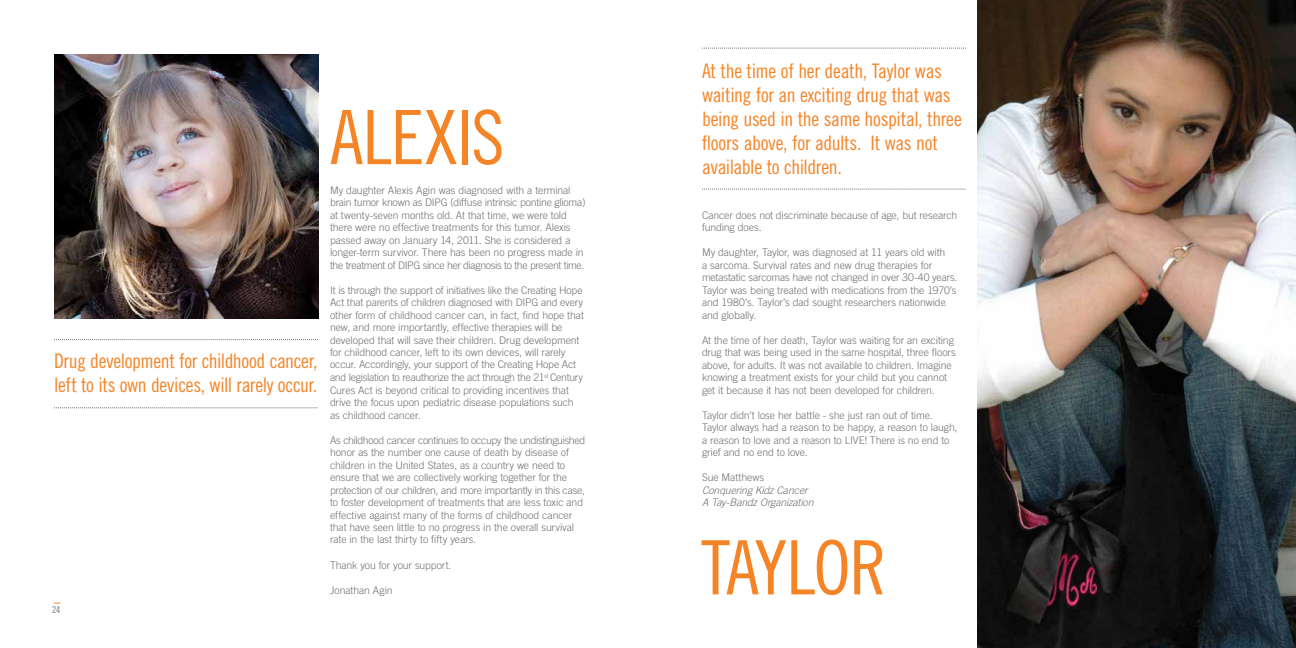
<style>
.page{position:relative;width:1296px;height:648px;background:#fff}
.page>*{position:absolute;margin:0;border:0;box-sizing:border-box;transform-origin:0 0}
.t1{font:75px "Trade Gothic Cond Eighteen";letter-spacing:-.02em;color:#f58427}
.t2{font:20px/24px "Trade Gothic Cond Eighteen";letter-spacing:-.02em;color:#f58427}
.t3{font:300 10.5px/12.5px "Trade Gothic";letter-spacing:-.01em;color:#717073}
.t4{font:italic 300 10.5px/12.5px "Trade Gothic";letter-spacing:-.01em;color:#717073}
.t5{font:9.5px "Trade Gothic Cond Eighteen";color:#717073}
</style>
<div class="page">
<svg style="left:702px;top:48px;width:264px;height:1px"></svg>
<svg style="left:702px;top:189px;width:264px;height:1px"></svg>
<img style="left:978px;top:0;width:318px;height:648px">
<svg style="left:54px;top:339px;width:264px;height:1px"></svg>
<svg style="left:54px;top:408px;width:264px;height:1px"></svg>
<img style="left:54px;top:54px;width:264px;height:264px">
<h2 class="t2" style="left:54px;top:349px;width:265px">Drug development for childhood cancer, left to its own devices, will rarely occur.</h2>
<p class="t5" style="left:52px;top:604px;width:10px">24</p>
<h1 class="t1" style="left:330px;top:93px;width:176px">ALEXIS</h1>
<p class="t3" style="left:330px;top:183px;width:257px">My daughter Alexis Agin was diagnosed with a terminal brain tumor known as DIPG (diffuse intrinsic pontine glioma) at twenty-seven months old. At that time, we were told there were no effective treatments for this tumor. Alexis passed away on January 14, 2011. She is considered a longer-term survivor. There has been no progress made in the treatment of DIPG since her diagnosis to the present time.</p>
<p class="t3" style="left:330px;top:283px;width:255px">It is through the support of initiatives like the Creating Hope Act that parents of children diagnosed with DIPG and every other form of childhood cancer can, in fact, find hope that new, and more importantly, effective therapies will be developed that will save their children. Drug development for childhood cancer, left to its own devices, will rarely occur. Accordingly, your support of the Creating Hope Act and legislation to reauthorize the act through the 21<sup>st</sup> Century Cures Act is beyond critical to providing incentives that drive the focus upon pediatric disease populations such as childhood cancer.</p>
<p class="t3" style="left:330px;top:433px;width:257px">As childhood cancer continues to occupy the undistinguished honor as the number one cause of death by disease of children in the United States, as a country we need to ensure that we are collectively working together for the protection of our children, and more importantly in this case, to foster development of treatments that are less toxic and effective against many of the forms of childhood cancer that have seen little to no progress in the overall survival rate in the last thirty to fifty years.</p>
<p class="t3" style="left:330px;top:558px;width:123px">Thank you for your support.</p>
<p class="t3" style="left:330px;top:583px;width:64px">Jonathan Agin</p>
<h2 class="t2" style="left:702px;top:59px;width:261px">At the time of her death, Taylor was waiting for an exciting drug that was being used in the same hospital, three floors above, for adults. It was not available to children.</h2>
<p class="t3" style="left:702px;top:208px;width:257px">Cancer does not discriminate because of age, but research funding does.</p>
<p class="t3" style="left:702px;top:246px;width:257px">My daughter, Taylor, was diagnosed at 11 years old with<br>a sarcoma. Survival rates and new drug therapies for metastatic sarcomas have not changed in over 30-40 years.<br>Taylor was being treated with medications from the 1970’s and 1980’s. Taylor’s dad sought researchers nationwide and globally.</p>
<p class="t3" style="left:702px;top:333px;width:255px">At the time of her death, Taylor was waiting for an exciting drug that was being used in the same hospital, three floors above, for adults. It was not available to children. Imagine knowing a treatment exists for your child but you cannot get it because it has not been developed for children.</p>
<p class="t3" style="left:702px;top:408px;width:257px">Taylor didn’t lose her battle - she just ran out of time.<br>Taylor always had a reason to be happy, a reason to laugh, a reason to love and a reason to LIVE! There is no end to grief and no end to love.</p>
<p class="t3" style="left:702px;top:471px;width:64px">Sue Matthews</p>
<p class="t4" style="left:702px;top:483px;width:113px">Conquering Kidz Cancer<br>A Tay-Bandz Organization</p>
<h1 class="t1" style="left:701px;top:523px;width:187px">TAYLOR</h1>
</div>
